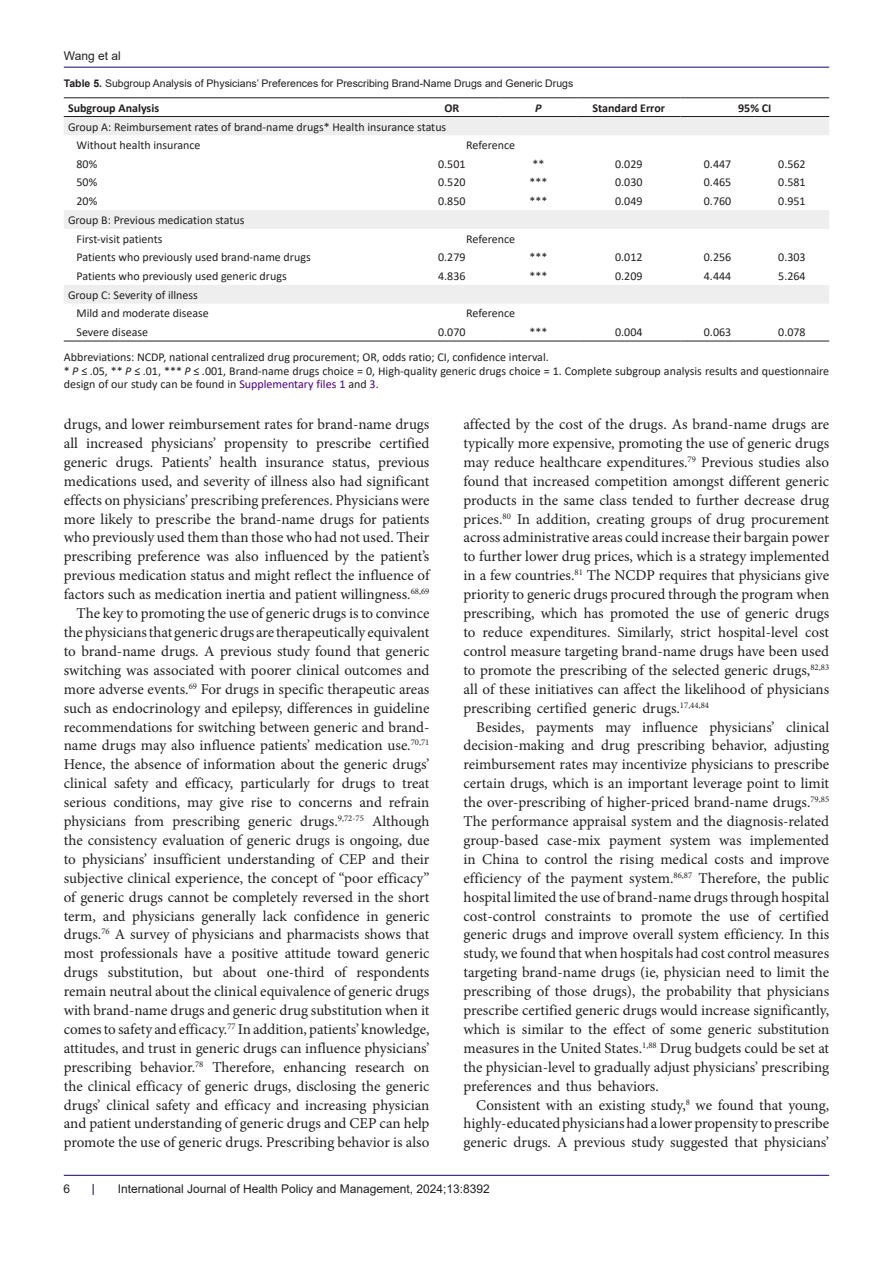
<style>
.page{position:relative;width:893px;height:1263px;background:#fff}
.page>*{position:absolute;margin:0;border:0;box-sizing:border-box;transform-origin:0 0}
.t1{font:15px/18.9px "Minion Pro";color:#231f20;text-align:justify}
.t2{font:12px/13.2px "Calibri";color:#231f20}
.t3{font:12px "Arial";color:#231f20}
.t4{font:700 12px "Calibri";color:#231f20}
.t5{font:italic 700 12px "Calibri";color:#231f20}
.t6{font:10.5px "Arial";color:#231f20}
.s1{font-weight:700}
.s2{font-style:italic}
.s3{color:#4b0082}
</style>
<div class="page">
<hr style="left:64px;top:67px;width:765px;height:1px;background:#190066">
<hr style="left:64px;top:1175px;width:765px;height:1px;background:#190066">
<svg style="left:64px;top:117px;width:765px;height:187px"></svg>
<hr style="left:64px;top:97px;width:340px;height:1px;background:#231f20">
<hr style="left:404px;top:97px;width:96px;height:1px;background:#231f20">
<hr style="left:500px;top:97px;width:77px;height:1px;background:#231f20">
<hr style="left:577px;top:97px;width:103px;height:1px;background:#231f20">
<hr style="left:680px;top:97px;width:75px;height:1px;background:#231f20">
<hr style="left:755px;top:97px;width:74px;height:1px;background:#231f20">
<hr style="left:64px;top:116px;width:340px;height:1px;background:#231f20">
<hr style="left:404px;top:116px;width:96px;height:1px;background:#231f20">
<hr style="left:500px;top:116px;width:77px;height:1px;background:#231f20">
<hr style="left:577px;top:116px;width:103px;height:1px;background:#231f20">
<hr style="left:680px;top:116px;width:75px;height:1px;background:#231f20">
<hr style="left:755px;top:116px;width:74px;height:1px;background:#231f20">
<hr style="left:64px;top:341px;width:340px;height:1px;background:#231f20">
<hr style="left:404px;top:341px;width:96px;height:1px;background:#231f20">
<hr style="left:500px;top:341px;width:77px;height:1px;background:#231f20">
<hr style="left:577px;top:341px;width:103px;height:1px;background:#231f20">
<hr style="left:680px;top:341px;width:75px;height:1px;background:#231f20">
<hr style="left:755px;top:341px;width:74px;height:1px;background:#231f20">
<p class="t3" style="left:64px;top:48px;width:58px">Wang et al</p>
<p class="t6" style="left:64px;top:76px;width:511px"><span class="s1">Table 5.</span> Subgroup Analysis of Physicians’ Preferences for Prescribing Brand-Name Drugs and Generic Drugs</p>
<p class="t4" style="left:68px;top:99px;width:93px">Subgroup Analysis</p>
<p class="t4" style="left:444px;top:99px;width:16px">OR</p>
<p class="t5" style="left:535px;top:99px;width:8px">P</p>
<p class="t4" style="left:592px;top:99px;width:74px">Standard Error</p>
<p class="t4" style="left:738px;top:99px;width:35px">95% CI</p>
<p class="t2" style="left:68px;top:120px;width:380px">Group A: Reimbursement rates of brand-name drugs* Health insurance status</p>
<p class="t2" style="left:77px;top:138px;width:126px">Without health insurance</p>
<p class="t2" style="left:466px;top:138px;width:50px">Reference</p>
<p class="t2" style="left:77px;top:157px;width:22px">80%</p>
<p class="t2" style="left:438px;top:157px;width:29px">0.501</p>
<p class="t2" style="left:532px;top:157px;width:13px">**</p>
<p class="t2" style="left:615px;top:157px;width:29px">0.029</p>
<p class="t2" style="left:704px;top:157px;width:29px">0.447</p>
<p class="t2" style="left:778px;top:157px;width:29px">0.562</p>
<p class="t2" style="left:77px;top:176px;width:22px">50%</p>
<p class="t2" style="left:438px;top:176px;width:29px">0.520</p>
<p class="t2" style="left:529px;top:176px;width:19px">***</p>
<p class="t2" style="left:615px;top:176px;width:29px">0.030</p>
<p class="t2" style="left:704px;top:176px;width:29px">0.465</p>
<p class="t2" style="left:778px;top:176px;width:29px">0.581</p>
<p class="t2" style="left:77px;top:194px;width:22px">20%</p>
<p class="t2" style="left:438px;top:194px;width:29px">0.850</p>
<p class="t2" style="left:529px;top:194px;width:19px">***</p>
<p class="t2" style="left:615px;top:194px;width:29px">0.049</p>
<p class="t2" style="left:704px;top:194px;width:29px">0.760</p>
<p class="t2" style="left:778px;top:194px;width:29px">0.951</p>
<p class="t2" style="left:68px;top:213px;width:178px">Group B: Previous medication status</p>
<p class="t2" style="left:77px;top:232px;width:87px">First-visit patients</p>
<p class="t2" style="left:466px;top:232px;width:50px">Reference</p>
<p class="t2" style="left:77px;top:250px;width:236px">Patients who previously used brand-name drugs</p>
<p class="t2" style="left:438px;top:250px;width:29px">0.279</p>
<p class="t2" style="left:529px;top:250px;width:19px">***</p>
<p class="t2" style="left:615px;top:250px;width:29px">0.012</p>
<p class="t2" style="left:704px;top:250px;width:29px">0.256</p>
<p class="t2" style="left:778px;top:250px;width:29px">0.303</p>
<p class="t2" style="left:77px;top:269px;width:212px">Patients who previously used generic drugs</p>
<p class="t2" style="left:438px;top:269px;width:29px">4.836</p>
<p class="t2" style="left:529px;top:269px;width:19px">***</p>
<p class="t2" style="left:615px;top:269px;width:29px">0.209</p>
<p class="t2" style="left:704px;top:269px;width:29px">4.444</p>
<p class="t2" style="left:778px;top:269px;width:29px">5.264</p>
<p class="t2" style="left:68px;top:288px;width:131px">Group C: Severity of illness</p>
<p class="t2" style="left:77px;top:307px;width:134px">Mild and moderate disease</p>
<p class="t2" style="left:466px;top:307px;width:50px">Reference</p>
<p class="t2" style="left:77px;top:325px;width:73px">Severe disease</p>
<p class="t2" style="left:438px;top:325px;width:29px">0.070</p>
<p class="t2" style="left:529px;top:325px;width:19px">***</p>
<p class="t2" style="left:615px;top:325px;width:29px">0.004</p>
<p class="t2" style="left:704px;top:325px;width:29px">0.063</p>
<p class="t2" style="left:778px;top:325px;width:29px">0.078</p>
<p class="t2" style="left:64px;top:350px;width:486px">Abbreviations: NCDP, national centralized drug procurement; OR, odds ratio; CI, confidence interval.</p>
<p class="t2" style="left:64px;top:364px;width:767px">* <span class="s2">P</span> ≤ .05, ** <span class="s2">P</span> ≤ .01, *** <span class="s2">P</span> ≤ .001, Brand-name drugs choice = 0, High-quality generic drugs choice = 1. Complete subgroup analysis results and questionnaire design of our study can be found in <span class="s3">Supplementary files 1</span> and <span class="s3">3</span>.</p>
<p class="t1" style="left:64px;top:415px;width:367px">drugs, and lower reimbursement rates for brand-name drugs all increased physicians’ propensity to prescribe certified generic drugs. Patients’ health insurance status, previous medications used, and severity of illness also had significant effects on physicians’ prescribing preferences. Physicians were more likely to prescribe the brand-name drugs for patients who previously used them than those who had not used. Their prescribing preference was also influenced by the patient’s previous medication status and might reflect the influence of factors such as medication inertia and patient willingness.<sup>68,69</sup></p>
<p class="t1" style="left:64px;top:604px;width:367px;text-indent:13px">The key to promoting the use of generic drugs is to convince the physicians that generic drugs are therapeutically equivalent to brand-name drugs. A previous study found that generic switching was associated with poorer clinical outcomes and more adverse events.<sup>69</sup> For drugs in specific therapeutic areas such as endocrinology and epilepsy, differences in guideline recommendations for switching between generic and brand&shy;name drugs may also influence patients’ medication use.<sup>70,71<br></sup>Hence, the absence of information about the generic drugs’ clinical safety and efficacy, particularly for drugs to treat serious conditions, may give rise to concerns and refrain physicians from prescribing generic drugs.<sup>9,72-75</sup> Although the consistency evaluation of generic drugs is ongoing, due to physicians’ insufficient understanding of CEP and their subjective clinical experience, the concept of “poor efficacy” of generic drugs cannot be completely reversed in the short term, and physicians generally lack confidence in generic drugs.<sup>76</sup> A survey of physicians and pharmacists shows that most professionals have a positive attitude toward generic drugs substitution, but about one-third of respondents remain neutral about the clinical equivalence of generic drugs with brand-name drugs and generic drug substitution when it comes to safety and efficacy.<sup>77</sup> In addition, patients’ knowledge, attitudes, and trust in generic drugs can influence physicians’ prescribing behavior.<sup>78</sup> Therefore, enhancing research on the clinical efficacy of generic drugs, disclosing the generic drugs’ clinical safety and efficacy and increasing physician and patient understanding of generic drugs and CEP can help promote the use of generic drugs. Prescribing behavior is also</p>
<p class="t1" style="left:463px;top:415px;width:367px">affected by the cost of the drugs. As brand-name drugs are typically more expensive, promoting the use of generic drugs may reduce healthcare expenditures.<sup>79</sup> Previous studies also found that increased competition amongst different generic products in the same class tended to further decrease drug prices.<sup>80</sup> In addition, creating groups of drug procurement across administrative areas could increase their bargain power to further lower drug prices, which is a strategy implemented in a few countries.<sup>81</sup> The NCDP requires that physicians give priority to generic drugs procured through the program when prescribing, which has promoted the use of generic drugs to reduce expenditures. Similarly, strict hospital-level cost control measure targeting brand-name drugs have been used to promote the prescribing of the selected generic drugs,<sup>82,83 </sup>all of these initiatives can affect the likelihood of physicians prescribing certified generic drugs.<sup>17,44,84</sup></p>
<p class="t1" style="left:463px;top:717px;width:367px;text-indent:13px">Besides, payments may influence physicians’ clinical decision-making and drug prescribing behavior, adjusting reimbursement rates may incentivize physicians to prescribe certain drugs, which is an important leverage point to limit the over-prescribing of higher-priced brand-name drugs.<sup>79,85<br></sup>The performance appraisal system and the diagnosis-related group-based case-mix payment system was implemented in China to control the rising medical costs and improve efficiency of the payment system.<sup>86,87</sup> Therefore, the public hospital limited the use of brand-name drugs through hospital cost-control constraints to promote the use of certified generic drugs and improve overall system efficiency. In this study, we found that when hospitals had cost control measures targeting brand-name drugs (ie, physician need to limit the prescribing of those drugs), the probability that physicians prescribe certified generic drugs would increase significantly, which is similar to the effect of some generic substitution measures in the United States.<sup>1,88</sup> Drug budgets could be set at the physician-level to gradually adjust physicians’ prescribing preferences and thus behaviors.</p>
<p class="t1" style="left:463px;top:1095px;width:367px;text-indent:13px">Consistent with an existing study,<sup>8</sup> we found that young, highly-educated physicians had a lower propensity to prescribe generic drugs. A previous study suggested that physicians’</p>
<p class="t3" style="left:64px;top:1180px;width:8px">6</p>
<p class="t3" style="left:118px;top:1180px;width:374px">International Journal of Health Policy and Management, 2024;13:8392</p>
</div>
